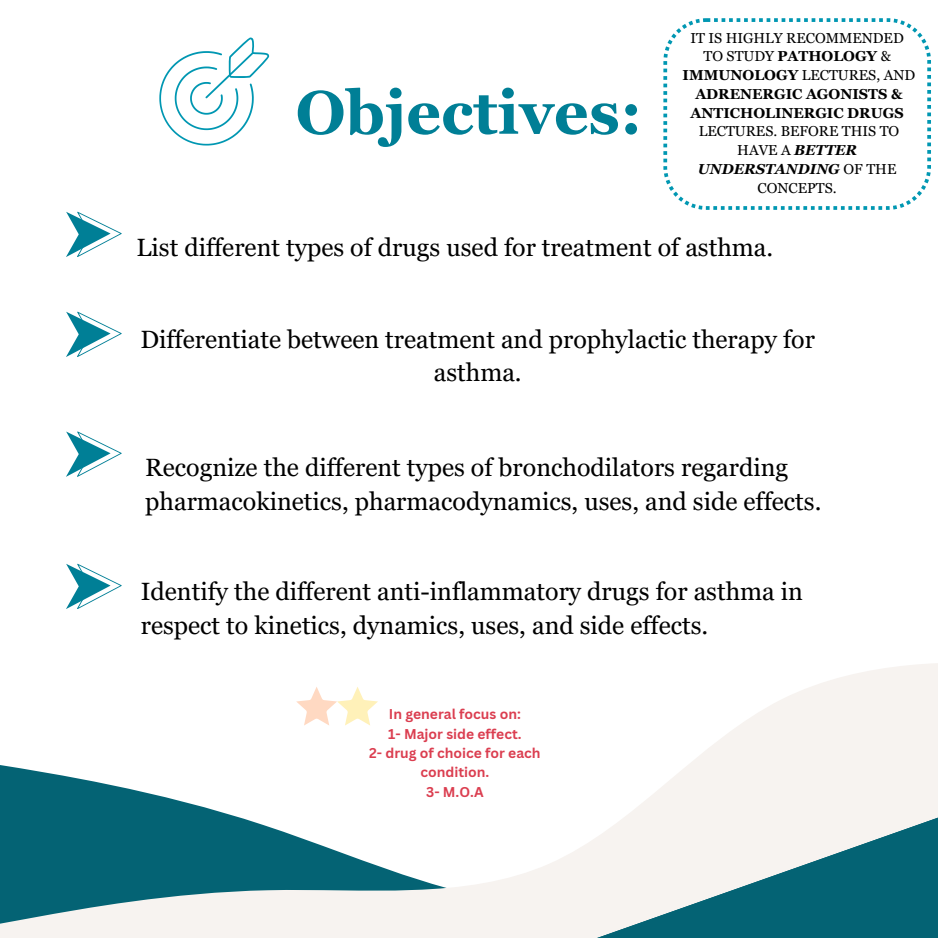
<style>
.page{position:relative;width:938px;height:938px;background:#fff}
.page>*{position:absolute;margin:0;border:0;box-sizing:border-box;transform-origin:0 0}
.t1{font:700 61px "Georgia Pro";color:#007f96}
.t2{font:25px/33.8px "Georgia Pro";color:#000}
.t3{font:700 14.5px/18.8px "Georgia Pro";color:#000;text-align:center}
.t4{font:14.5px/18.8px "Georgia Pro";color:#000;text-align:center}
.t5{font:700 13.75px/19.2px "Canva Sans";color:#db3e50;text-align:center}
.s1{font-weight:400}
.s2{font-weight:700;font-style:italic}
</style>
<div class="page">
<svg style="left:0;top:608px;width:938px;height:329px"></svg>
<svg style="left:159px;top:38px;width:110px;height:107px"></svg>
<svg style="left:66px;top:212px;width:56px;height:45px"></svg>
<svg style="left:66px;top:312px;width:56px;height:45px"></svg>
<svg style="left:66px;top:431px;width:56px;height:45px"></svg>
<svg style="left:66px;top:563px;width:56px;height:45px"></svg>
<svg style="left:663px;top:18px;width:268px;height:191px"></svg>
<svg style="left:296px;top:686px;width:82px;height:39px"></svg>
<p class="t1" style="left:295px;top:78px;width:348px">Objectives:</p>
<p class="t3" style="left:682px;top:28px;width:234px"><span class="s1">IT IS HIGHLY RECOMMENDED<br>TO STUDY</span> PATHOLOGY <span class="s1">&amp;<br></span>IMMUNOLOGY <span class="s1">LECTURES, AND<br></span>ADRENERGIC AGONISTS &amp;<br>ANTICHOLINERGIC DRUGS</p>
<p class="t4" style="left:698px;top:122px;width:203px">LECTURES. BEFORE THIS TO<br>HAVE A <span class="s2">BETTER<br>UNDERSTANDING</span> OF THE<br>CONCEPTS.</p>
<h1 class="t2" style="left:136px;top:231px;width:638px">List different types of drugs used for treatment of asthma.</h1>
<p class="t2" style="left:140px;top:322px;width:676px;text-align:center">Differentiate between treatment and prophylactic therapy for asthma.</p>
<h2 class="t2" style="left:145px;top:450px;width:677px">Recognize the different types of bronchodilators regarding pharmacokinetics, pharmacodynamics, uses, and side effects.</h2>
<p class="t2" style="left:141px;top:574px;width:663px">Identify the different anti-inflammatory drugs for asthma in respect to kinetics, dynamics, uses, and side effects.</p>
<h2 class="t5" style="left:389px;top:704px;width:133px">In general focus on:</h2>
<p class="t5" style="left:388px;top:723px;width:135px">1- Major side effect.</p>
<h2 class="t5" style="left:369px;top:743px;width:173px">2- drug of choice for each condition.</h2>
<p class="t5" style="left:426px;top:781px;width:59px">3- M.O.A</p>
</div>
